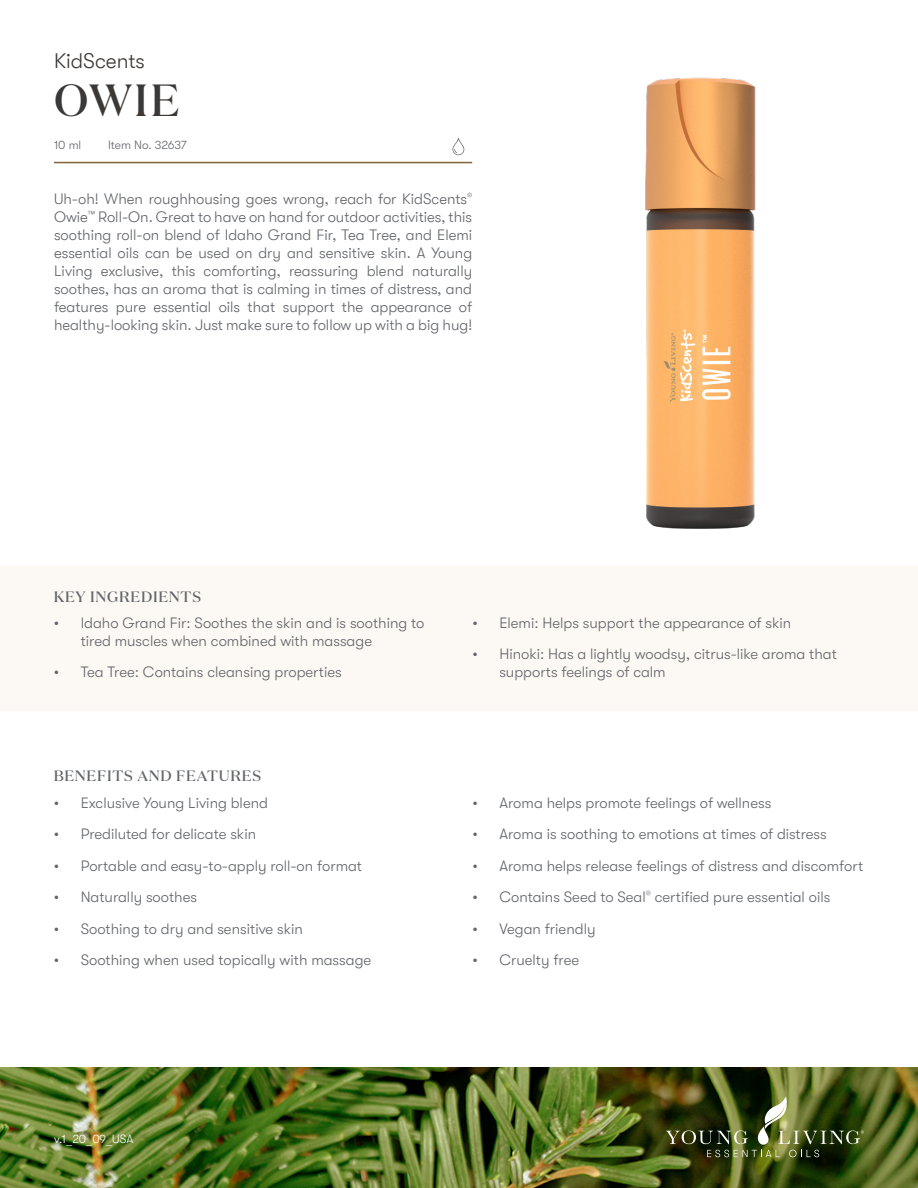
<style>
.page{position:relative;width:918px;height:1188px;background:#fff}
.page>*{position:absolute;margin:0;border:0;box-sizing:border-box;transform-origin:0 0}
.t1{font:500 45px "Domaine Display";color:#3c3835}
.t2{font:300 21px "GT Walsheim";color:#3c3835}
.t3{font:300 15px/18px "GT Walsheim Pro";color:#63656a}
.t4{font:300 15px/18px "GT Walsheim";color:#63656a;text-align:justify}
.t5{font:500 15px "Domaine Display";letter-spacing:.05em;color:#63656a}
.t6{font:300 12px "GT Walsheim Pro";color:#63656a}
.t7{font:300 12px "GT Walsheim Pro";letter-spacing:-.005em;color:#fff}
</style>
<div class="page">
<img style="left:0;top:1067px;width:918px;height:121px">
<img style="left:666px;top:1096px;width:198px;height:61px">
<div style="left:0;top:566px;width:918px;height:145px;background:#fcf8f4"></div>
<img style="left:645px;top:77px;width:111px;height:452px">
<hr style="left:54px;top:162px;width:418px;height:1px;background:#80623b">
<svg style="left:453px;top:138px;width:11px;height:17px"></svg>
<p class="t2" style="left:54px;top:50px;width:92px">KidScents</p>
<p class="t1" style="left:54px;top:72px;width:127px">OWIE</p>
<p class="t6" style="left:54px;top:138px;width:29px">10 ml</p>
<p class="t6" style="left:108px;top:138px;width:80px">Item No. 32637</p>
<p class="t4" style="left:54px;top:190px;width:420px">Uh-oh! When roughhousing goes wrong, reach for KidScents<sup>® </sup>Owie<sup>™</sup> Roll-On. Great to have on hand for outdoor activities, this soothing roll-on blend of Idaho Grand Fir, Tea Tree, and Elemi essential oils can be used on dry and sensitive skin. A Young Living exclusive, this comforting, reassuring blend naturally soothes, has an aroma that is calming in times of distress, and features pure essential oils that support the appearance of healthy-looking skin. Just make sure to follow up with a big hug!</p>
<p class="t5" style="left:54px;top:588px;width:149px">KEY INGREDIENTS</p>
<p class="t3" style="left:81px;top:614px;width:345px;text-indent:-27px">• Idaho Grand Fir: Soothes the skin and is soothing to tired muscles when combined with massage</p>
<p class="t3" style="left:54px;top:663px;width:290px">• Tea Tree: Contains cleansing properties</p>
<p class="t5" style="left:54px;top:766px;width:209px">BENEFITS AND FEATURES</p>
<p class="t3" style="left:54px;top:794px;width:216px">• Exclusive Young Living blend</p>
<p class="t3" style="left:54px;top:825px;width:204px">• Prediluted for delicate skin</p>
<p class="t3" style="left:54px;top:857px;width:310px">• Portable and easy-to-apply roll-on format</p>
<p class="t3" style="left:54px;top:888px;width:145px">• Naturally soothes</p>
<p class="t3" style="left:54px;top:920px;width:251px">• Soothing to dry and sensitive skin</p>
<p class="t3" style="left:54px;top:951px;width:319px">• Soothing when used topically with massage</p>
<p class="t3" style="left:472px;top:614px;width:320px">• Elemi: Helps support the appearance of skin</p>
<p class="t3" style="left:499px;top:645px;width:339px;text-indent:-27px">• Hinoki: Has a lightly woodsy, citrus-like aroma that supports feelings of calm</p>
<p class="t3" style="left:472px;top:794px;width:300px">• Aroma helps promote feelings of wellness</p>
<p class="t3" style="left:472px;top:825px;width:356px">• Aroma is soothing to emotions at times of distress</p>
<p class="t3" style="left:472px;top:857px;width:392px">• Aroma helps release feelings of distress and discomfort</p>
<p class="t3" style="left:472px;top:888px;width:359px">• Contains Seed to Seal<sup>®</sup> certified pure essential oils</p>
<p class="t3" style="left:472px;top:920px;width:125px">• Vegan friendly</p>
<p class="t3" style="left:472px;top:951px;width:108px">• Cruelty free</p>
<p class="t7" style="left:54px;top:1133px;width:81px">v.1_20_09_USA</p>
</div>
